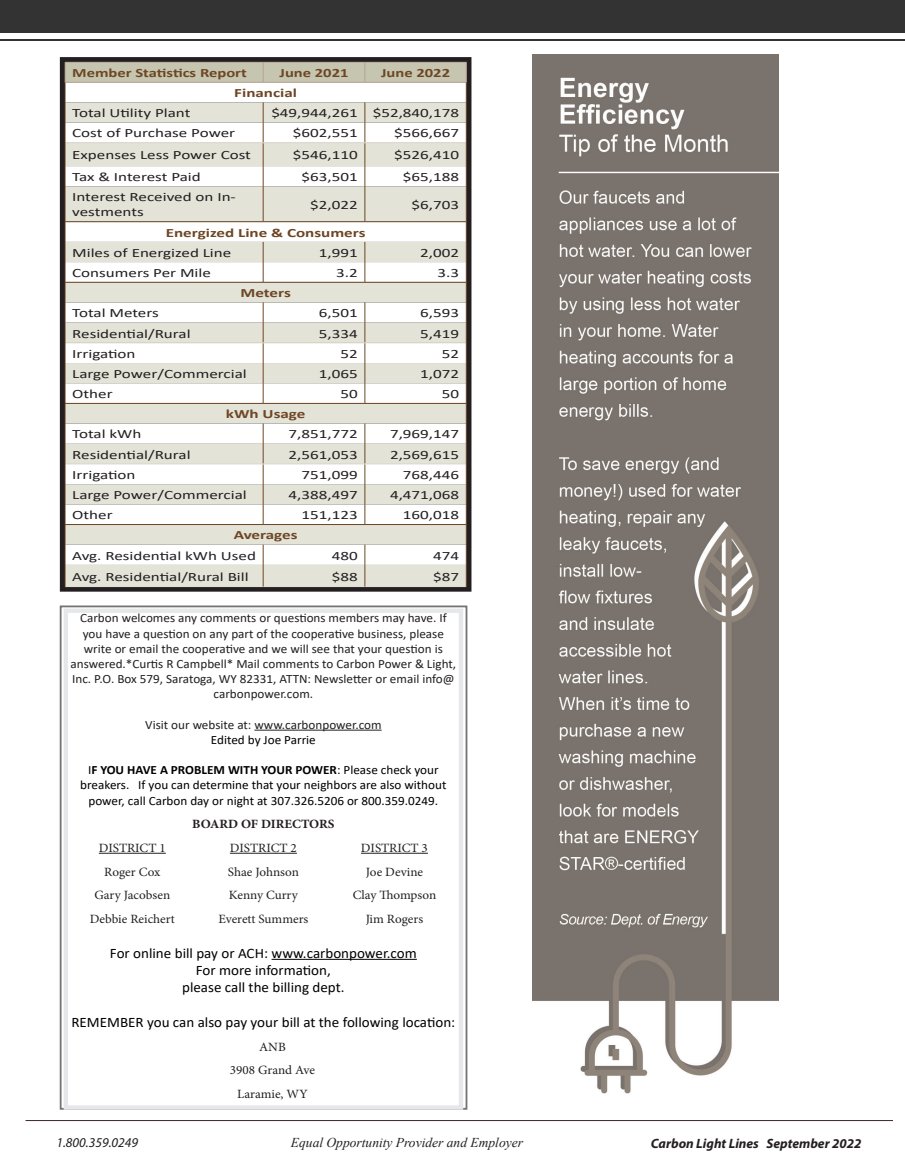
<style>
.page{position:relative;width:905px;height:1175px;background:#fff}
.page>*{position:absolute;margin:0;border:0;box-sizing:border-box;transform-origin:0 0}
.t1{font:14.4px "Calibri";color:#000;scale:1.04 1}
.t2{font:italic 13.5px "Times New Roman";color:#231f20}
.t3{font:italic 700 13.5px "Myriad Pro";color:#231f20}
.t4{font:italic 13.5px "Myriad Pro";color:#231f20}
.t5{font:12.75px/15.1px "Calibri";color:#231f20;scale:1.35 1}
.t6{font:700 12.75px "Calibri";color:#6e4625;scale:1.35 1}
.t7{font:700 12.75px "Calibri";color:#6e4625;scale:1.31 1}
.t8{font:12.6px/15.1px "Calibri";color:#231f20;text-align:center;scale:1.04 1}
.t9{font:12.6px/15.1px "Calibri";color:#000;text-align:center;scale:1.04 1}
.t10{font:12.6px "Minion Pro";color:#231f20;scale:1.04 1}
.t11{font:700 12.6px "Minion Pro";color:#231f20;scale:1.04 1}
.s1{font-weight:700}
</style>
<div class="page">
<hr style="left:26px;top:1120px;width:866px;height:1px;background:#3c272a">
<div style="left:0;top:0;width:904px;height:32px;background:#333"></div>
<hr style="left:0;top:39px;width:904px;height:1px;background:#333">
<div style="left:60px;top:605px;width:407px;height:504px;border:2px solid #737474"></div>
<hr style="left:254px;top:729px;width:127px;height:1px;background:#231f20">
<hr style="left:271px;top:958px;width:146px;height:1px;background:#000">
<hr style="left:99px;top:853px;width:67px;height:1px;background:#231f20">
<hr style="left:230px;top:853px;width:67px;height:1px;background:#231f20">
<hr style="left:361px;top:853px;width:67px;height:1px;background:#231f20">
<div style="left:64px;top:608px;width:399px;height:501px;border:4px solid #e6e7e9"></div>
<svg style="left:66px;top:186px;width:400px;height:400px;fill:#e3e3d8"></svg>
<hr style="left:65px;top:221px;width:198px;height:1px;background:#6e4625">
<hr style="left:263px;top:221px;width:102px;height:1px;background:#6e4625">
<hr style="left:365px;top:221px;width:101px;height:1px;background:#6e4625">
<hr style="left:65px;top:282px;width:198px;height:1px;background:#6e4625">
<hr style="left:263px;top:282px;width:102px;height:1px;background:#6e4625">
<hr style="left:365px;top:282px;width:101px;height:1px;background:#6e4625">
<hr style="left:65px;top:403px;width:198px;height:1px;background:#6e4625">
<hr style="left:263px;top:403px;width:102px;height:1px;background:#6e4625">
<hr style="left:365px;top:403px;width:101px;height:1px;background:#6e4625">
<hr style="left:263px;top:186px;width:1px;height:35px;background:#6e4625">
<hr style="left:364px;top:186px;width:1px;height:35px;background:#6e4625">
<svg style="left:263px;top:242px;width:1px;height:40px"></svg>
<svg style="left:364px;top:242px;width:1px;height:40px"></svg>
<svg style="left:263px;top:302px;width:1px;height:101px"></svg>
<svg style="left:364px;top:302px;width:1px;height:101px"></svg>
<svg style="left:263px;top:423px;width:1px;height:101px"></svg>
<svg style="left:364px;top:423px;width:1px;height:101px"></svg>
<svg style="left:263px;top:544px;width:1px;height:42px"></svg>
<svg style="left:364px;top:544px;width:1px;height:42px"></svg>
<hr style="left:65px;top:342px;width:198px;height:1px;background:#e1d9cd">
<hr style="left:263px;top:342px;width:102px;height:1px;background:#e1d9cd">
<hr style="left:365px;top:342px;width:101px;height:1px;background:#e1d9cd">
<hr style="left:65px;top:464px;width:198px;height:1px;background:#e1d9cd">
<hr style="left:263px;top:464px;width:102px;height:1px;background:#e1d9cd">
<hr style="left:365px;top:464px;width:101px;height:1px;background:#e1d9cd">
<hr style="left:65px;top:524px;width:198px;height:1px;background:#6e4625">
<hr style="left:263px;top:524px;width:102px;height:1px;background:#6e4625">
<hr style="left:365px;top:524px;width:101px;height:1px;background:#6e4625">
<svg style="left:65px;top:62px;width:401px;height:124px"></svg>
<hr style="left:65px;top:186px;width:1px;height:36px;background:#6e4625">
<svg style="left:65px;top:222px;width:1px;height:364px"></svg>
<div style="left:60px;top:57px;width:411px;height:534px;border:4px solid #231f20"></div>
<img style="left:532px;top:55px;width:246px;height:1039px">
<p class="t7" style="left:72px;top:64px;width:135px">Member Statistics Report</p>
<p class="t7" style="left:279px;top:64px;width:54px">June 2021</p>
<p class="t7" style="left:381px;top:64px;width:54px">June 2022</p>
<p class="t6" style="left:234px;top:84px;width:48px">Financial</p>
<p class="t5" style="left:72px;top:105px;width:89px">Total Utility Plant</p>
<p class="t5" style="left:271px;top:105px;width:65px">$49,944,261</p>
<p class="t5" style="left:373px;top:105px;width:65px">$52,840,178</p>
<p class="t5" style="left:72px;top:125px;width:122px">Cost of Purchase Power</p>
<p class="t5" style="left:293px;top:125px;width:50px">$602,551</p>
<p class="t5" style="left:394px;top:125px;width:50px">$566,667</p>
<p class="t5" style="left:72px;top:147px;width:134px">Expenses Less Power Cost</p>
<p class="t5" style="left:293px;top:147px;width:50px">$546,110</p>
<p class="t5" style="left:394px;top:147px;width:50px">$526,410</p>
<p class="t5" style="left:72px;top:169px;width:97px">Tax &amp; Interest Paid</p>
<p class="t5" style="left:301px;top:169px;width:43px">$63,501</p>
<p class="t5" style="left:403px;top:169px;width:43px">$65,188</p>
<p class="t5" style="left:72px;top:189px;width:123px">Interest Received on In&shy;vestments</p>
<p class="t5" style="left:310px;top:197px;width:37px">$2,022</p>
<p class="t5" style="left:411px;top:197px;width:37px">$6,703</p>
<p class="t6" style="left:166px;top:223px;width:149px">Energized Line &amp; Consumers</p>
<p class="t5" style="left:72px;top:245px;width:119px">Miles of Energized Line</p>
<p class="t5" style="left:319px;top:245px;width:30px">1,991</p>
<p class="t5" style="left:420px;top:245px;width:30px">2,002</p>
<p class="t5" style="left:72px;top:265px;width:104px">Consumers Per Mile</p>
<p class="t5" style="left:336px;top:265px;width:17px">3.2</p>
<p class="t5" style="left:437px;top:265px;width:17px">3.3</p>
<p class="t6" style="left:240px;top:284px;width:39px">Meters</p>
<p class="t5" style="left:72px;top:305px;width:66px">Total Meters</p>
<p class="t5" style="left:319px;top:305px;width:30px">6,501</p>
<p class="t5" style="left:420px;top:305px;width:30px">6,593</p>
<p class="t5" style="left:72px;top:325px;width:89px">Residential/Rural</p>
<p class="t5" style="left:319px;top:325px;width:30px">5,334</p>
<p class="t5" style="left:420px;top:325px;width:30px">5,419</p>
<p class="t5" style="left:72px;top:345px;width:48px">Irrigation</p>
<p class="t5" style="left:340px;top:345px;width:14px">52</p>
<p class="t5" style="left:442px;top:345px;width:14px">52</p>
<p class="t5" style="left:72px;top:366px;width:131px">Large Power/Commercial</p>
<p class="t5" style="left:319px;top:366px;width:30px">1,065</p>
<p class="t5" style="left:420px;top:366px;width:30px">1,072</p>
<p class="t5" style="left:72px;top:386px;width:31px">Other</p>
<p class="t5" style="left:340px;top:386px;width:14px">50</p>
<p class="t5" style="left:442px;top:386px;width:14px">50</p>
<p class="t6" style="left:226px;top:405px;width:60px">kWh Usage</p>
<p class="t5" style="left:72px;top:426px;width:53px">Total kWh</p>
<p class="t5" style="left:288px;top:426px;width:53px">7,851,772</p>
<p class="t5" style="left:390px;top:426px;width:53px">7,969,147</p>
<p class="t5" style="left:72px;top:446px;width:89px">Residential/Rural</p>
<p class="t5" style="left:288px;top:446px;width:53px">2,561,053</p>
<p class="t5" style="left:390px;top:446px;width:53px">2,569,615</p>
<p class="t5" style="left:72px;top:466px;width:48px">Irrigation</p>
<p class="t5" style="left:301px;top:466px;width:43px">751,099</p>
<p class="t5" style="left:403px;top:466px;width:43px">768,446</p>
<p class="t5" style="left:72px;top:487px;width:131px">Large Power/Commercial</p>
<p class="t5" style="left:288px;top:487px;width:53px">4,388,497</p>
<p class="t5" style="left:390px;top:487px;width:53px">4,471,068</p>
<p class="t5" style="left:72px;top:507px;width:31px">Other</p>
<p class="t5" style="left:301px;top:507px;width:43px">151,123</p>
<p class="t5" style="left:403px;top:507px;width:43px">160,018</p>
<p class="t6" style="left:234px;top:526px;width:49px">Averages</p>
<p class="t5" style="left:72px;top:547px;width:138px">Avg. Residential kWh Used</p>
<p class="t5" style="left:332px;top:547px;width:21px">480</p>
<p class="t5" style="left:433px;top:547px;width:21px">474</p>
<p class="t5" style="left:72px;top:568px;width:132px">Avg. Residential/Rural Bill</p>
<p class="t5" style="left:332px;top:568px;width:21px">$88</p>
<p class="t5" style="left:433px;top:568px;width:21px">$87</p>
<p class="t8" style="left:71px;top:610px;width:372px">Carbon welcomes any comments or questions members may have. If you have a question on any part of the cooperative business, please write or email the cooperative and we will see that your question is answered.*Curtis R Campbell* Mail comments to Carbon Power &amp; Light, Inc. P.O. Box 579, Saratoga, WY 82331, ATTN: Newsletter or email info@ carbonpower.com.</p>
<p class="t8" style="left:145px;top:716px;width:229px">Visit our website at: www.carbonpower.com</p>
<p class="t9" style="left:211px;top:732px;width:102px">Edited by Joe Parrie</p>
<p class="t9" style="left:80px;top:762px;width:353px">I<span class="s1">F YOU HAVE A PROBLEM WITH YOUR POWER</span>: Please check your breakers. If you can determine that your neighbors are also without power, call Carbon day or night at 307.326.5206 or 800.359.0249.</p>
<p class="t11" style="left:192px;top:815px;width:138px">BOARD OF DIRECTORS</p>
<p class="t10" style="left:99px;top:839px;width:66px">DISTRICT 1</p>
<p class="t10" style="left:230px;top:839px;width:66px">DISTRICT 2</p>
<p class="t10" style="left:361px;top:839px;width:66px">DISTRICT 3</p>
<p class="t10" style="left:104px;top:863px;width:55px">Roger Cox</p>
<p class="t10" style="left:228px;top:863px;width:70px">Shae Johnson</p>
<p class="t10" style="left:366px;top:863px;width:57px">Joe Devine</p>
<p class="t10" style="left:94px;top:886px;width:74px">Gary Jacobsen</p>
<p class="t10" style="left:229px;top:886px;width:68px">Kenny Curry</p>
<p class="t10" style="left:353px;top:886px;width:82px">Clay Thompson</p>
<p class="t10" style="left:90px;top:910px;width:83px">Debbie Reichert</p>
<p class="t10" style="left:218px;top:910px;width:88px">Everett Summers</p>
<p class="t10" style="left:366px;top:910px;width:57px">Jim Rogers</p>
<p class="t1" style="left:110px;top:943px;width:296px">For online bill pay or ACH: www.carbonpower.com</p>
<p class="t1" style="left:196px;top:960px;width:131px">For more information,</p>
<p class="t1" style="left:182px;top:977px;width:158px">please call the billing dept.</p>
<p class="t1" style="left:71px;top:1012px;width:370px">REMEMBER you can also pay your bill at the following location:</p>
<p class="t10" style="left:259px;top:1038px;width:27px">ANB</p>
<p class="t10" style="left:230px;top:1062px;width:83px">3908 Grand Ave</p>
<p class="t10" style="left:237px;top:1085px;width:69px">Laramie, WY</p>
<p class="t4" style="left:56px;top:1134px;width:83px">1.800.359.0249</p>
<p class="t2" style="left:291px;top:1132px;width:233px">Equal Opportunity Provider and Employer</p>
<p class="t3" style="left:650px;top:1134px;width:212px">Carbon Light Lines September 2022</p>
</div>
